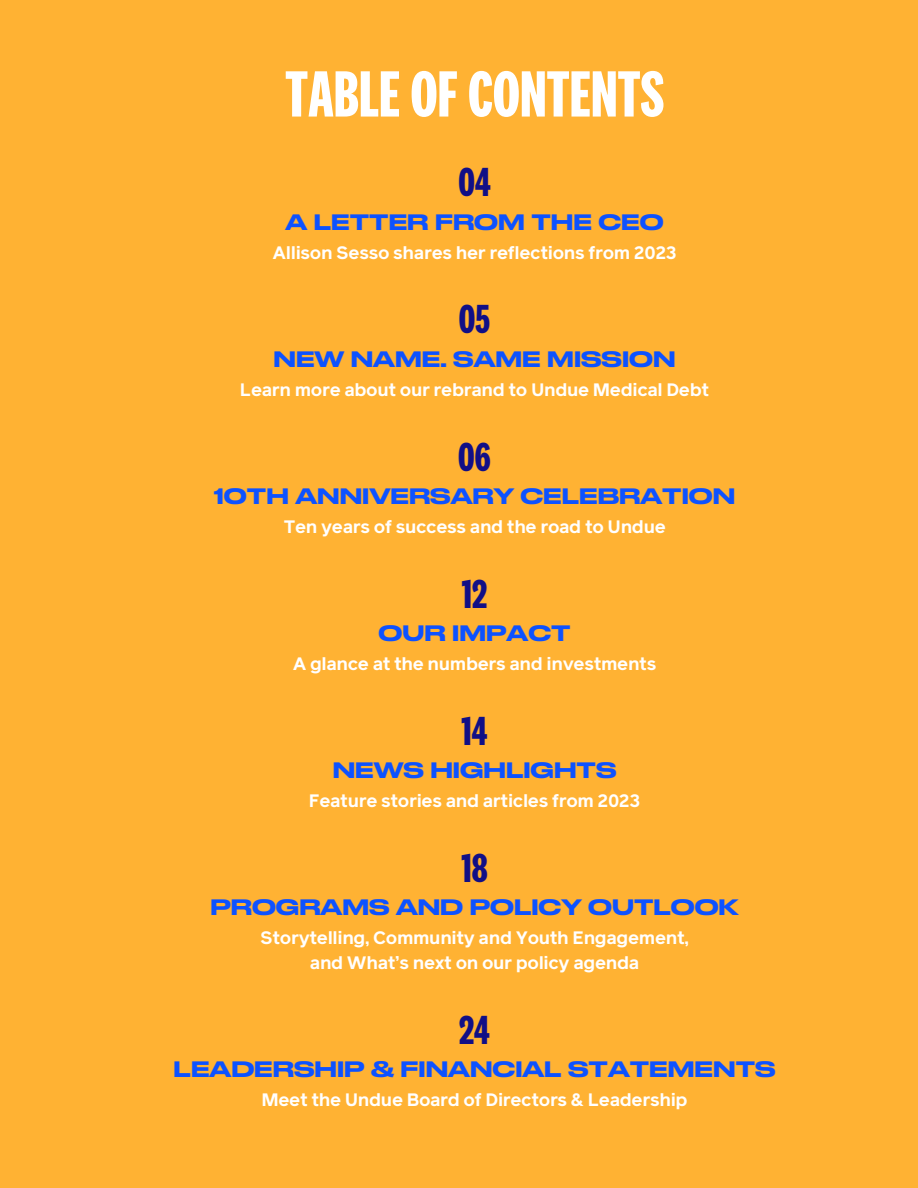
<style>
.page{position:relative;width:918px;height:1188px;background:#ffb233}
.page>*{position:absolute;margin:0;border:0;box-sizing:border-box;transform-origin:0 0}
.t1{font:700 67.8px "National 2 Compressed";color:#fff}
.t2{font:700 42.15px "National 2 Compressed";color:#110f86}
.t3{font:500 21px "Druk Wide Cy";color:#0d52ff}
.t4{font:700 18px "Reader Pro";letter-spacing:-.02em;color:#fff}
</style>
<div class="page">
<h1 class="t1" style="left:285px;top:64px;width:381px">TABLE OFCONTENTS</h1>
<p class="t2" style="left:458px;top:164px;width:34px">04</p>
<h2 class="t3" style="left:286px;top:213px;width:379px">A LETTER FROM THE CEO</h2>
<p class="t4" style="left:273px;top:240px;width:406px">Allison Sesso shares her reflections from 2023</p>
<p class="t2" style="left:459px;top:301px;width:33px">05</p>
<h2 class="t3" style="left:274px;top:350px;width:404px">NEW NAME. SAME MISSION</h2>
<p class="t4" style="left:240px;top:377px;width:471px">Learn more about our rebrand to Undue Medical Debt</p>
<p class="t2" style="left:458px;top:438px;width:34px">06</p>
<h2 class="t3" style="left:214px;top:487px;width:523px">10TH ANNIVERSARY CELEBRATION</h2>
<p class="t4" style="left:283px;top:514px;width:384px">Ten years of success and the road to Undue</p>
<p class="t2" style="left:462px;top:575px;width:27px">12</p>
<h2 class="t3" style="left:379px;top:624px;width:193px">OUR IMPACT</h2>
<p class="t4" style="left:293px;top:652px;width:365px">A glance at the numbers and investments</p>
<p class="t2" style="left:462px;top:712px;width:27px">14</p>
<h2 class="t3" style="left:333px;top:761px;width:285px">NEWS HIGHLIGHTS</h2>
<p class="t4" style="left:309px;top:789px;width:333px">Feature stories and articles from 2023</p>
<p class="t2" style="left:461px;top:849px;width:28px">18</p>
<h2 class="t3" style="left:210px;top:898px;width:530px">PROGRAMS AND POLICY OUTLOOK</h2>
<p class="t4" style="left:260px;top:926px;width:430px">Storytelling, Community and Youth Engagement,</p>
<p class="t4" style="left:310px;top:950px;width:331px">and What’s next on our policy agenda</p>
<p class="t2" style="left:459px;top:1011px;width:32px">24</p>
<h2 class="t3" style="left:174px;top:1060px;width:603px">LEADERSHIP &amp; FINANCIAL STATEMENTS</h2>
<p class="t4" style="left:262px;top:1087px;width:428px">Meet the Undue Board of Directors &amp; Leadership</p>
</div>
